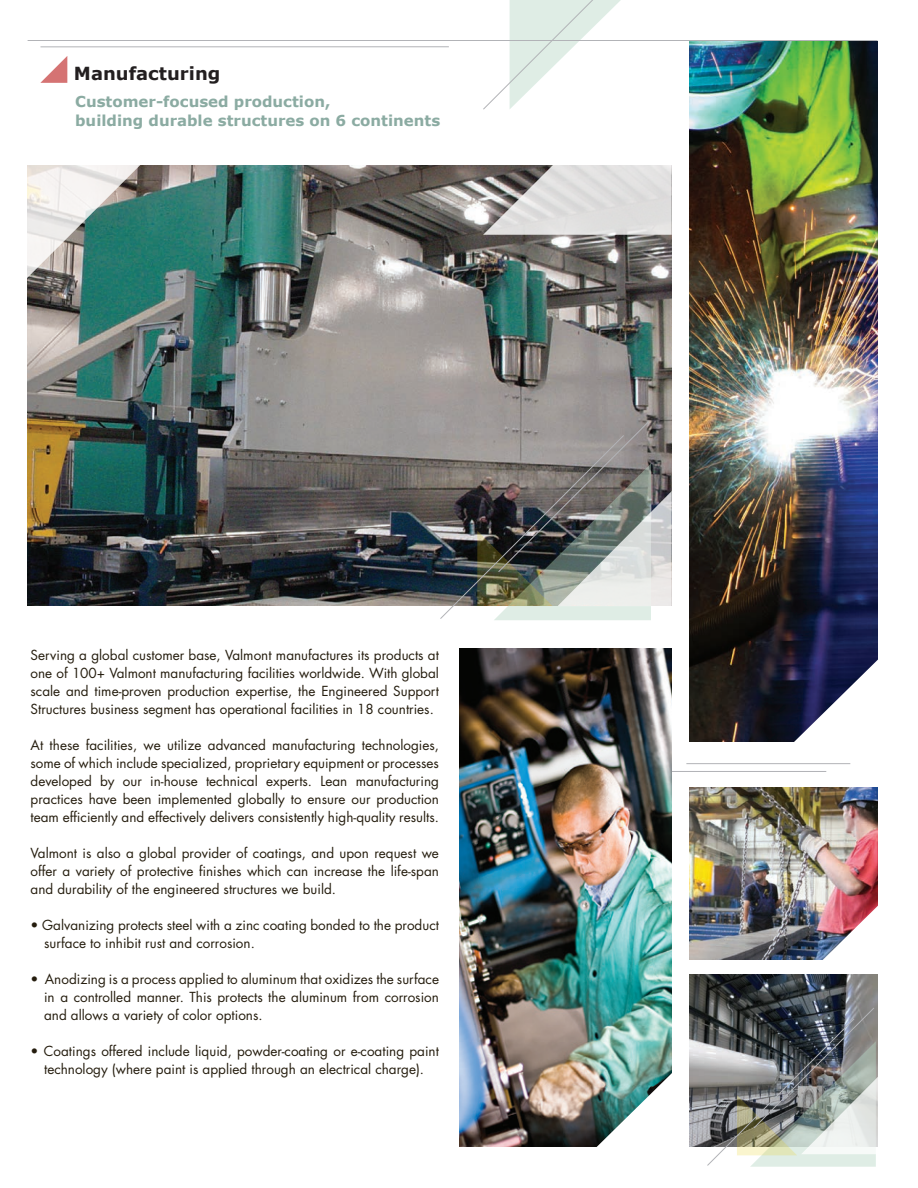
<style>
.page{position:relative;width:918px;height:1188px;background:#fff}
.page>*{position:absolute;margin:0;border:0;box-sizing:border-box;transform-origin:0 0}
.t1{font:700 18px "Verdana";color:#231f20}
.t2{font:700 15px/19.5px "Verdana";color:#8baba2}
.t3{font:13.5px/18px "Futura Std";color:#251d0e;text-align:justify}
</style>
<div class="page">
<img style="left:690px;top:787px;width:188px;height:173px">
<img style="left:795px;top:878px;width:83px;height:110px">
<img style="left:28px;top:165px;width:644px;height:441px">
<img style="left:690px;top:42px;width:187px;height:700px">
<svg style="left:27px;top:165px;width:155px;height:122px"></svg>
<hr style="left:40px;top:46px;width:409px;height:1px;background:#b2b3b7">
<svg style="left:482px;top:0;width:190px;height:235px"></svg>
<img style="left:439px;top:421px;width:233px;height:199px">
<hr style="left:28px;top:40px;width:849px;height:1px;background:#b2b3b7">
<svg style="left:758px;top:641px;width:120px;height:131px"></svg>
<hr style="left:662px;top:771px;width:164px;height:1px;background:#b2b3b7">
<hr style="left:686px;top:763px;width:164px;height:1px;background:#b2b3b7">
<svg style="left:40px;top:56px;width:27px;height:27px"></svg>
<img style="left:690px;top:974px;width:187px;height:173px">
<img style="left:707px;top:1007px;width:171px;height:160px">
<img style="left:459px;top:649px;width:213px;height:498px">
<img style="left:565px;top:1068px;width:107px;height:79px">
<h1 class="t1" style="left:74px;top:62px;width:148px">Manufacturing</h1>
<p class="t2" style="left:75px;top:92px;width:367px">Customer-focused production,<br>building durable structures on 6 continents</p>
<p class="t3" style="left:31px;top:646px;width:410px">Serving a global customer base, Valmont manufactures its products at one of 100+ Valmont manufacturing facilities worldwide. With global scale and time-proven production expertise, the Engineered Support Structures business segment has operational facilities in 18 countries.</p>
<p class="t3" style="left:31px;top:736px;width:410px">At these facilities, we utilize advanced manufacturing technologies, some of which include specialized, proprietary equipment or processes developed by our in-house technical experts. Lean manufacturing practices have been implemented globally to ensure our production team efficiently and effectively delivers consistently high-quality results.</p>
<p class="t3" style="left:31px;top:844px;width:410px">Valmont is also a global provider of coatings, and upon request we offer a variety of protective finishes which can increase the life-span and durability of the engineered structures we build.</p>
<p class="t3" style="left:44px;top:916px;width:396px;text-indent:-14px">• Galvanizing protects steel with a zinc coating bonded to the product surface to inhibit rust and corrosion.</p>
<p class="t3" style="left:44px;top:970px;width:396px;text-indent:-14px">• Anodizing is a process applied to aluminum that oxidizes the surface in a controlled manner. This protects the aluminum from corrosion and allows a variety of color options.</p>
<p class="t3" style="left:31px;top:1042px;width:410px;text-align:center">• Coatings offered include liquid, powder-coating or e-coating paint technology (where paint is applied through an electrical charge).</p>
</div>
